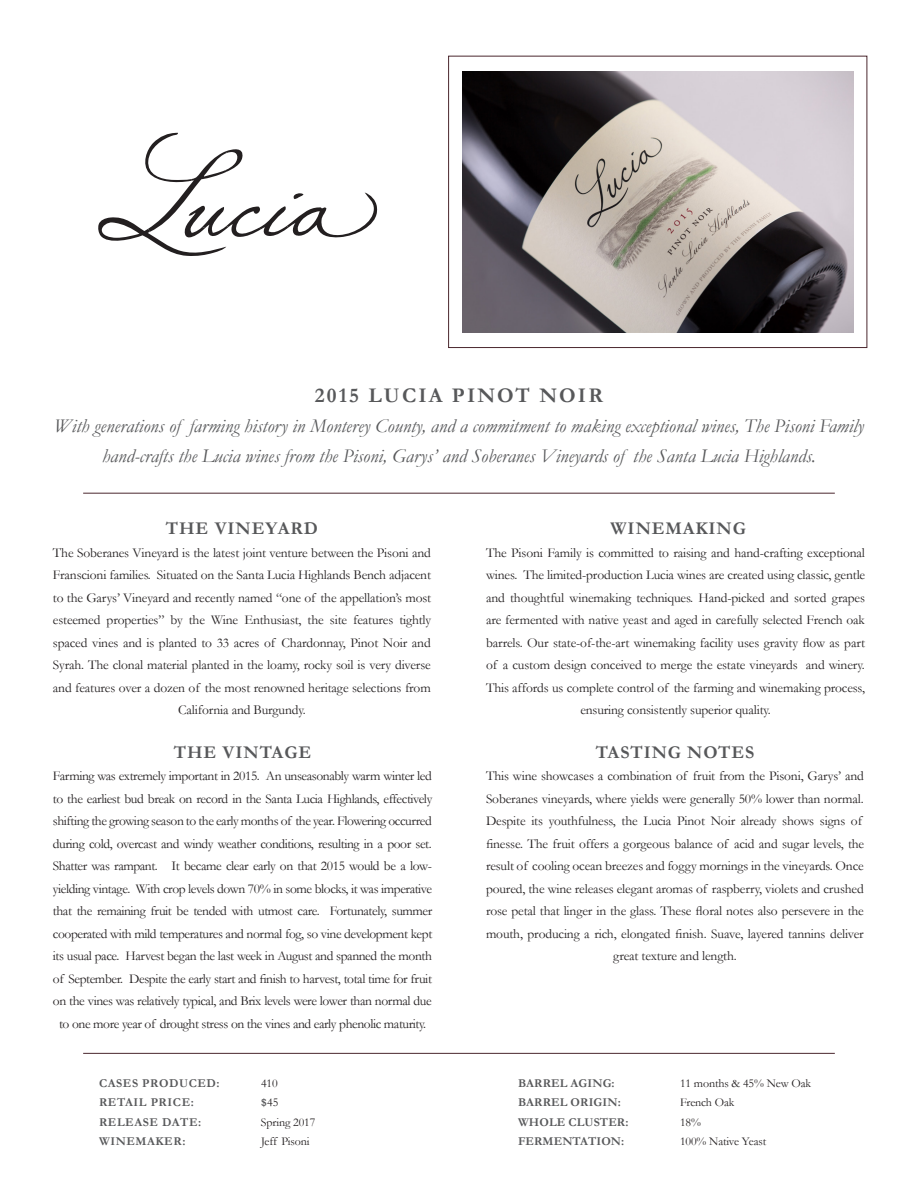
<style>
.page{position:relative;width:918px;height:1188px;background:#fff}
.page>*{position:absolute;margin:0;border:0;box-sizing:border-box;transform-origin:0 0}
.t1{font:700 21px "Garamond";letter-spacing:.1em;color:#57585a}
.t2{font:italic 19.5px/30px "Garamond";color:#57585a;text-align:center}
.t3{font:700 18px "Garamond";letter-spacing:.05em;color:#57585a}
.t4{font:13.5px/22.5px "Garamond";letter-spacing:-.01em;color:#231f20;text-align:center}
.t5{font:13.5px/22.5px "Garamond";letter-spacing:-.03em;color:#231f20;text-align:center}
.t6{font:12px "Garamond";letter-spacing:-.01em;color:#231f20}
.t7{font:700 12px "Garamond";letter-spacing:.01em;color:#57585a}
.t8{font:700 12px "Garamond";letter-spacing:.05em;color:#57585a}
.s1{font-weight:700;color:#57585a}
</style>
<div class="page">
<div style="left:448px;top:56px;width:419px;height:292px;border:1px solid #4a272e"></div>
<hr style="left:83px;top:1053px;width:752px;height:1px;background:#4a272e">
<hr style="left:83px;top:493px;width:752px;height:1px;background:#4a272e">
<svg style="left:98px;top:133px;width:279px;height:123px"></svg>
<img style="left:462px;top:71px;width:392px;height:261px">
<h1 class="t1" style="left:315px;top:384px;width:290px">2015 LUCIA PINOT NOIR</h1>
<h2 class="t2" style="left:54px;top:411px;width:812px">With generations of farming history in Monterey County, and a commitment to making exceptional wines, The Pisoni Family hand-crafts the Lucia wines from the Pisoni, Garys’ and Soberanes Vineyards of the Santa Lucia Highlands.</h2>
<h3 class="t3" style="left:166px;top:519px;width:154px">THE VINEYARD</h3>
<p class="t4" style="left:53px;top:541px;width:380px">The Soberanes Vineyard is the latest joint venture between the Pisoni and Franscioni families. Situated on the Santa Lucia Highlands Bench adjacent to the Garys’ Vineyard and recently named “one of the appellation’s most esteemed properties” by the Wine Enthusiast, the site features tightly spaced vines and is planted to 33 acres of Chardonnay, Pinot Noir and Syrah. The clonal material planted in the loamy, rocky soil is very diverse and features over a dozen of the most renowned heritage selections from California and Burgundy.</p>
<h3 class="t3" style="left:174px;top:742px;width:139px">THE VINTAGE</h3>
<p class="t5" style="left:53px;top:765px;width:381px">Farming was extremely important in 2015. An unseasonably warm winter led to the earliest bud break on record in the Santa Lucia Highlands, effectively shifting the growing season to the early months of the year. Flowering occurred during cold, overcast and windy weather conditions, resulting in a poor set.<br>Shatter was rampant. It became clear early on that 2015 would be a low&shy;yielding vintage. With crop levels down 70% in some blocks, it was imperative that the remaining fruit be tended with utmost care. Fortunately, summer cooperated with mild temperatures and normal fog, so vine development kept its usual pace. Harvest began the last week in August and spanned the month of September. Despite the early start and finish to harvest, total time for fruit on the vines was relatively typical, and Brix levels were lower than normal due to one more year of drought stress on the vines and early phenolic maturity.</p>
<p class="t8" style="left:99px;top:1076px;width:122px">CASES PRODUCED:</p>
<p class="t6" style="left:261px;top:1076px;width:18px">410</p>
<p class="t8" style="left:99px;top:1096px;width:96px">RETAIL PRICE:</p>
<p class="t6" style="left:261px;top:1096px;width:19px"><span class="s1">$</span>45</p>
<p class="t8" style="left:99px;top:1115px;width:104px">RELEASE DATE:</p>
<p class="t6" style="left:261px;top:1115px;width:56px">Spring 2017</p>
<p class="t8" style="left:99px;top:1135px;width:88px">WINEMAKER:</p>
<p class="t6" style="left:261px;top:1135px;width:50px">Jeff Pisoni</p>
<h3 class="t3" style="left:611px;top:519px;width:137px">WINEMAKING</h3>
<p class="t4" style="left:486px;top:541px;width:381px">The Pisoni Family is committed to raising and hand-crafting exceptional wines. The limited-production Lucia wines are created using classic, gentle and thoughtful winemaking techniques. Hand-picked and sorted grapes are fermented with native yeast and aged in carefully selected French oak barrels. Our state-of-the-art winemaking facility uses gravity flow as part of a custom design conceived to merge the estate vineyards and winery.<br>This affords us complete control of the farming and winemaking process, ensuring consistently superior quality.</p>
<h3 class="t3" style="left:596px;top:742px;width:160px">TASTING NOTES</h3>
<p class="t4" style="left:486px;top:765px;width:380px">This wine showcases a combination of fruit from the Pisoni, Garys’ and Soberanes vineyards, where yields were generally 50% lower than normal.<br>Despite its youthfulness, the Lucia Pinot Noir already shows signs of finesse. The fruit offers a gorgeous balance of acid and sugar levels, the result of cooling ocean breezes and foggy mornings in the vineyards. Once poured, the wine releases elegant aromas of raspberry, violets and crushed rose petal that linger in the glass. These floral notes also persevere in the mouth, producing a rich, elongated finish. Suave, layered tannins deliver great texture and length.</p>
<p class="t7" style="left:518px;top:1076px;width:98px">BARREL AGING:</p>
<p class="t6" style="left:680px;top:1076px;width:133px">11 months &amp; 45% New Oak</p>
<p class="t7" style="left:518px;top:1096px;width:104px">BARREL ORIGIN:</p>
<p class="t6" style="left:680px;top:1096px;width:56px">French Oak</p>
<p class="t7" style="left:518px;top:1115px;width:112px">WHOLE CLUSTER:</p>
<p class="t6" style="left:680px;top:1115px;width:22px">18%</p>
<p class="t7" style="left:518px;top:1135px;width:108px">FERMENTATION:</p>
<p class="t6" style="left:680px;top:1135px;width:88px">100% Native Yeast</p>
</div>
